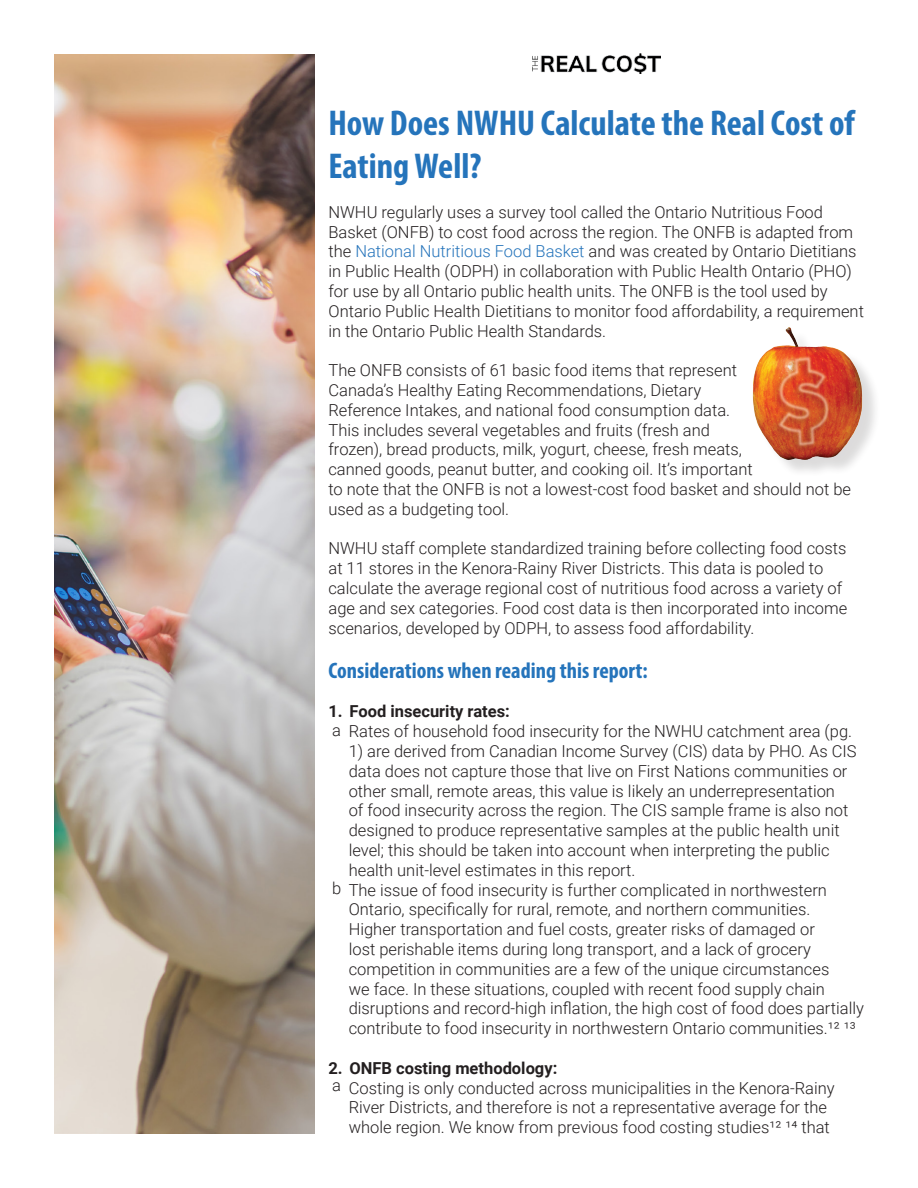
<style>
.page{position:relative;width:918px;height:1188px;background:#fff}
.page>*{position:absolute;margin:0;border:0;box-sizing:border-box;transform-origin:0 0}
.t1{font:36px/43.2px "Myriad Variable Concept";color:#2574bb}
.t2{font:22.5px "Myriad Variable Concept";color:#2574bb}
.t3{font:300 16.5px/19.8px "Roboto";color:#231f20}
.t4{font:700 16.5px "Roboto";color:#231f20}
.s1{color:#2574bb}
</style>
<div class="page">
<div style="left:756px;top:330px;width:125px;height:147px;background:#231f20;opacity:.16"></div>
<img style="left:753px;top:327px;width:111px;height:134px">
<img style="left:54px;top:54px;width:261px;height:1080px">
<img style="left:532px;top:54px;width:129px;height:20px">
<p class="t1" style="left:328px;top:101px;width:528px">How Does NWHU Calculate the Real Cost of<br>Eating Well?</p>
<p class="t3" style="left:328px;top:201px;width:537px">NWHU regularly uses a survey tool called the Ontario Nutritious Food Basket (ONFB) to cost food across the region. The ONFB is adapted from the <span class="s1">National Nutritious Food Basket</span> and was created by Ontario Dietitians in Public Health (ODPH) in collaboration with Public Health Ontario (PHO) for use by all Ontario public health units. The ONFB is the tool used by Ontario Public Health Dietitians to monitor food affordability, a requirement in the Ontario Public Health Standards.</p>
<p class="t3" style="left:328px;top:360px;width:524px">The ONFB consists of 61 basic food items that represent<br>Canada’s Healthy Eating Recommendations, Dietary<br>Reference Intakes, and national food consumption data.<br>This includes several vegetables and fruits (fresh and<br>frozen), bread products, milk, yogurt, cheese, fresh meats,<br>canned goods, peanut butter, and cooking oil. It’s important<br>to note that the ONFB is not a lowest-cost food basket and should not be used as a budgeting tool.</p>
<p class="t3" style="left:328px;top:538px;width:520px">NWHU staff complete standardized training before collecting food costs at 11 stores in the Kenora-Rainy River Districts. This data is pooled to calculate the average regional cost of nutritious food across a variety of age and sex categories. Food cost data is then incorporated into income scenarios, developed by ODPH, to assess food affordability.</p>
<p class="t2" style="left:328px;top:657px;width:321px">Considerations when reading this report:</p>
<p class="t4" style="left:328px;top:700px;width:183px">1. Food insecurity rates:</p>
<p class="t3" style="left:349px;top:721px;width:505px">Rates of household food insecurity for the NWHU catchment area (pg.</p>
<p class="t3" style="left:349px;top:741px;width:509px">1) are derived from Canadian Income Survey (CIS) data by PHO. As CIS data does not capture those that live on First Nations communities or other small, remote areas, this value is likely an underrepresentation<br>of food insecurity across the region. The CIS sample frame is also not designed to produce representative samples at the public health unit level; this should be taken into account when interpreting the public health unit-level estimates in this report.</p>
<p class="t3" style="left:349px;top:879px;width:517px">The issue of food insecurity is further complicated in northwestern Ontario, specifically for rural, remote, and northern communities.<br>Higher transportation and fuel costs, greater risks of damaged or<br>lost perishable items during long transport, and a lack of grocery competition in communities are a few of the unique circumstances<br>we face. In these situations, coupled with recent food supply chain disruptions and record-high inflation, the high cost of food does partially contribute to food insecurity in northwestern Ontario communities.¹² ¹³</p>
<p class="t4" style="left:328px;top:1056px;width:230px">2. ONFB costing methodology:</p>
<p class="t3" style="left:349px;top:1077px;width:488px">Costing is only conducted across municipalities in the Kenora-Rainy<br>River Districts, and therefore is not a representative average for the whole region. We know from previous food costing studies¹² ¹4 that</p>
<p class="t3" style="left:332px;top:720px;width:10px">a</p>
<p class="t3" style="left:332px;top:878px;width:11px">b</p>
<p class="t3" style="left:332px;top:1074px;width:10px">a</p>
</div>
